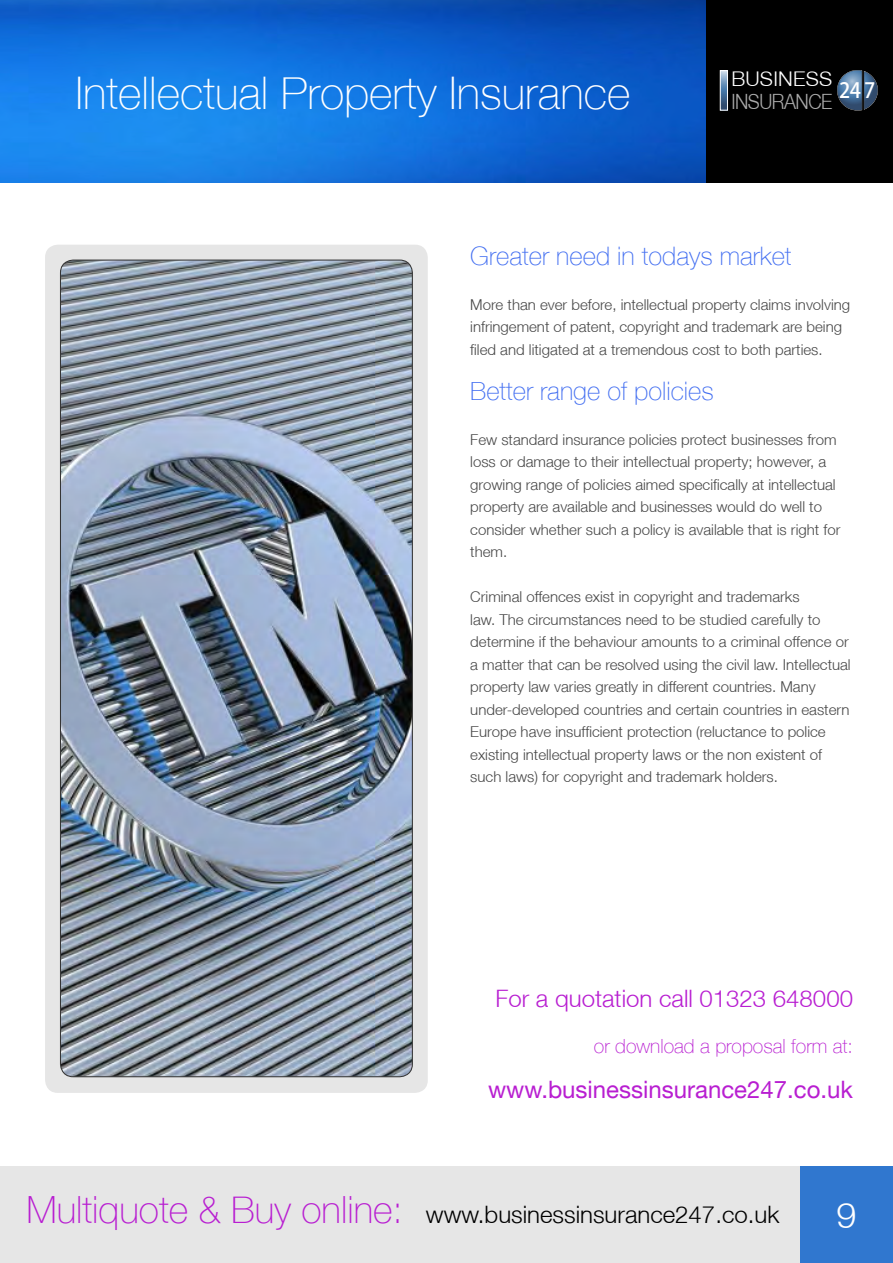
<style>
.page{position:relative;width:893px;height:1263px;background:#fff}
.page>*{position:absolute;margin:0;border:0;box-sizing:border-box;transform-origin:0 0}
.t1{font:100 45px "Helvetica Neue LT";color:#fff}
.t2{font:300 36px "Helvetica Neue LT";color:#fff}
.t3{font:100 25.5px "Helvetica Neue LT";color:#426ef1}
.t4{font:300 24px "Helvetica Neue LT";color:#000}
.t5{font:24px "Helvetica Neue LT";color:#b81ed1}
.t6{font:300 24px "Helvetica Neue LT";color:#b81ed1}
.t7{font:300 21px "Helvetica Neue LT";letter-spacing:-.025em;color:#aaa;scale:.9 1}
.t8{font:500 21px "Koz Go Pr 6 N";color:#fff;scale:.95 1}
.t9{font:300 20.25px "Helvetica Neue LT";letter-spacing:.01em;color:#fff}
.t10{font:100 19.5px "Helvetica Neue LT";color:#b81ed1}
.t11{font:300 15px/22.5px "Helvetica Neue LT";color:#464646}
.s1{font-weight:100;font-size:37.5px;color:#b81ed1}
</style>
<div class="page">
<div style="left:0;top:1166px;width:893px;height:97px;background:#e6e6e6"></div>
<div style="left:800px;top:1167px;width:93px;height:96px;background:#3077cf"></div>
<div style="left:45px;top:245px;width:383px;height:848px;background:#e6e6e6;border-radius:13px"></div>
<img style="left:60px;top:260px;width:352px;height:817px">
<img style="left:0;top:0;width:706px;height:183px">
<div style="left:706px;top:0;width:187px;height:183px;background:#000"></div>
<svg style="left:837px;top:70px;width:41px;height:40px"></svg>
<svg style="left:722px;top:72px;width:4px;height:36px"></svg>
<div style="left:720px;top:70px;width:8px;height:40px;border:1px solid #fff"></div>
<h1 class="t1" style="left:76px;top:67px;width:556px">Intellectual Property Insurance</h1>
<h3 class="t9" style="left:731px;top:66px;width:102px">BUSINESS</h3>
<h3 class="t7" style="left:731px;top:89px;width:114px">INSURANCE</h3>
<h3 class="t8" style="left:839px;top:79px;width:40px">247</h3>
<h3 class="t3" style="left:470px;top:241px;width:323px">Greater need in todays market</h3>
<p class="t11" style="left:470px;top:293px;width:381px">More than ever before, intellectual property claims involving infringement of patent, copyright and trademark are being filed and litigated at a tremendous cost to both parties.</p>
<h3 class="t3" style="left:470px;top:376px;width:245px">Better range of policies</h3>
<p class="t11" style="left:470px;top:428px;width:372px">Few standard insurance policies protect businesses from loss or damage to their intellectual property; however, a growing range of policies aimed specifically at intellectual property are available and businesses would do well to consider whether such a policy is available that is right for them.</p>
<p class="t11" style="left:470px;top:585px;width:382px">Criminal offences exist in copyright and trademarks<br>law. The circumstances need to be studied carefully to determine if the behaviour amounts to a criminal offence or a matter that can be resolved using the civil law. Intellectual property law varies greatly in different countries. Many under-developed countries and certain countries in eastern Europe have insufficient protection (reluctance to police existing intellectual property laws or the non existent of such laws) for copyright and trademark holders.</p>
<h3 class="t6" style="left:495px;top:984px;width:359px">For a quotation call 01323 648000</h3>
<h3 class="t10" style="left:594px;top:1034px;width:261px">or download a proposal form at:</h3>
<h3 class="t5" style="left:488px;top:1075px;width:366px">www.businessinsurance247.co.uk</h3>
<h3 class="t4" style="left:26px;top:1200px;width:754px"><span class="s1">Multiquote &amp; Buy online:</span> www.businessinsurance247.co.uk</h3>
<h2 class="t2" style="left:837px;top:1193px;width:22px">9</h2>
</div>
